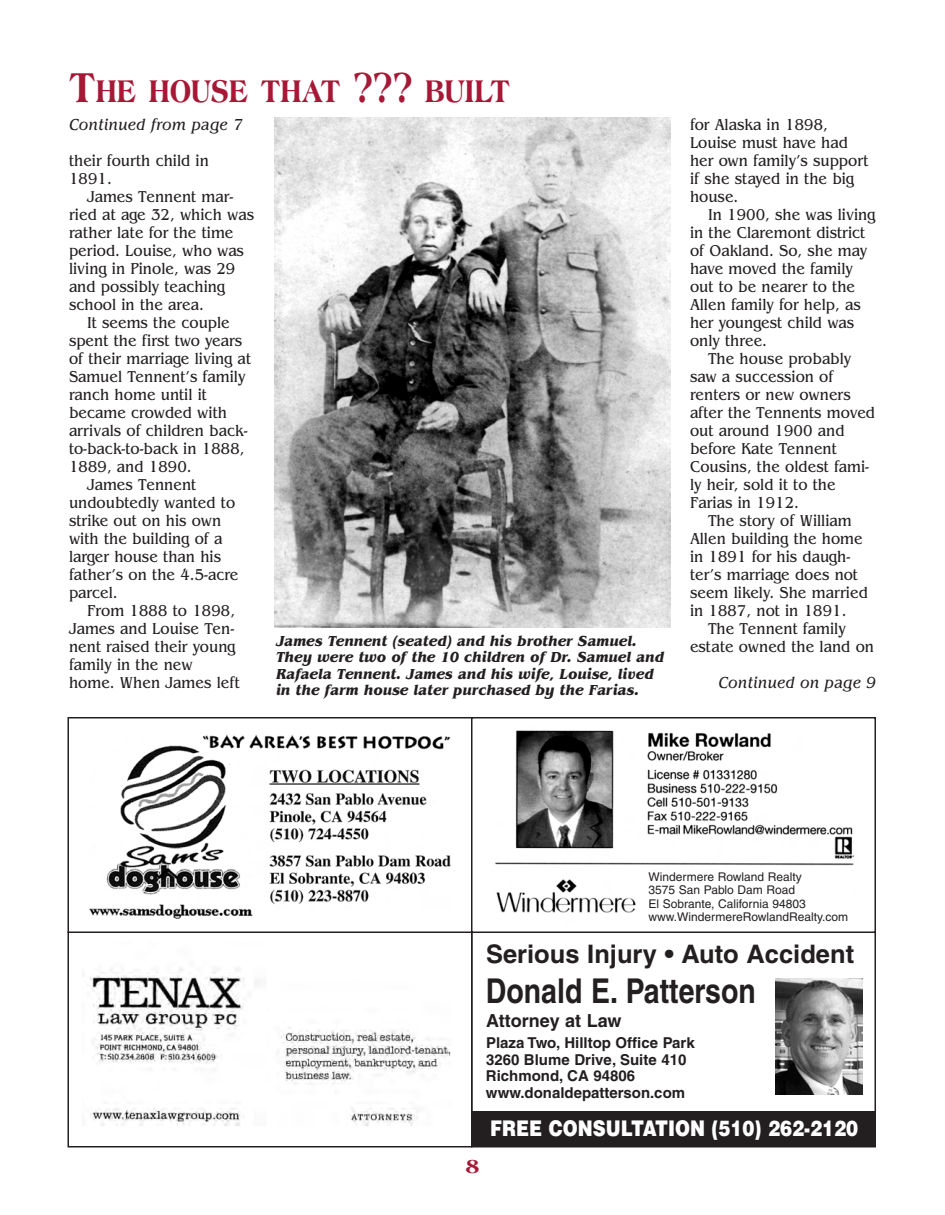
<style>
.page{position:relative;width:945px;height:1215px;background:#fff}
.page>*{position:absolute;margin:0;border:0;box-sizing:border-box;transform-origin:0 0}
.t1{font:700 34.2px "Helvetica";color:#231f20;scale:.83 1}
.t2{font:800 33.6px "Americana";color:#a61836;scale:.77 1}
.t3{font:700 25.5px "Helvetica";color:#231f20}
.t4{font:900 21.6px "Helvetica";color:#fff;scale:.83 1}
.t5{font:800 21px "Americana";color:#a61836}
.t6{font:700 18px "Helvetica";color:#231f20}
.t7{font:16.5px/18px "Benguiat";color:#231f20;scale:.9 1}
.t8{font:italic 16.5px "Benguiat";color:#231f20;scale:.9 1}
.t9{font:italic 700 15px/16.5px "Benguiat";color:#231f20;scale:.9 1}
.t10{font:700 15px/16.5px "Helvetica";color:#231f20}
.t11{font:12px/13.5px "Helvetica";color:#231f20}
.s1{font-size:44.85px}
</style>
<div class="page">
<img style="left:776px;top:978px;width:86px;height:117px">
<div style="left:471px;top:1112px;width:405px;height:36px;background:#231f20"></div>
<div style="left:68px;top:932px;width:404px;height:216px;border:2px solid #231f20"></div>
<img style="left:82px;top:968px;width:369px;height:158px">
<div style="left:68px;top:717px;width:404px;height:216px;border:2px solid #231f20"></div>
<div style="left:471px;top:717px;width:405px;height:216px;border:2px solid #231f20"></div>
<img style="left:89px;top:735px;width:362px;height:184px">
<img style="left:495px;top:730px;width:360px;height:183px">
<div style="left:647px;top:871px;width:205px;height:56px;background:#fff"></div>
<img style="left:274px;top:117px;width:396px;height:510px">
<h2 class="t2" style="left:69px;top:77px;width:575px"><span class="s1">T</span>HE HOUSE THAT <span class="s1">???</span> BUILT</h2>
<p class="t8" style="left:69px;top:119px;width:195px">Continued from page 7</p>
<p class="t7" style="left:69px;top:153px;width:157px">their fourth child in<br>1891.</p>
<p class="t7" style="left:69px;top:189px;width:207px;text-indent:18px">James Tennent mar&shy;ried at age 32, which was rather late for the time period. Louise, who was living in Pinole, was 29 and possibly teaching school in the area.</p>
<p class="t7" style="left:87px;top:315px;width:160px">It seems the couple</p>
<p class="t7" style="left:69px;top:333px;width:194px">spent the first two years</p>
<p class="t7" style="left:69px;top:351px;width:204px">of their marriage living at</p>
<p class="t7" style="left:69px;top:369px;width:198px">Samuel Tennent’s family</p>
<p class="t7" style="left:69px;top:387px;width:155px">ranch home until it</p>
<p class="t7" style="left:69px;top:405px;width:177px">became crowded with</p>
<p class="t7" style="left:69px;top:423px;width:200px">arrivals of children back-</p>
<p class="t7" style="left:69px;top:441px;width:197px">to-back-to-back in 1888,</p>
<p class="t7" style="left:69px;top:459px;width:138px">1889, and 1890.</p>
<p class="t7" style="left:87px;top:477px;width:123px">James Tennent</p>
<p class="t7" style="left:69px;top:495px;width:186px">undoubtedly wanted to</p>
<p class="t7" style="left:69px;top:513px;width:171px">strike out on his own</p>
<p class="t7" style="left:69px;top:531px;width:172px">with the building of a</p>
<p class="t7" style="left:69px;top:549px;width:171px">larger house than his</p>
<p class="t7" style="left:69px;top:567px;width:190px">father’s on the 4.5-acre</p>
<p class="t7" style="left:69px;top:585px;width:56px">parcel.</p>
<p class="t7" style="left:87px;top:603px;width:166px">From 1888 to 1898,</p>
<p class="t7" style="left:69px;top:621px;width:185px">James and Louise Ten-</p>
<p class="t7" style="left:69px;top:639px;width:187px">nent raised their young</p>
<p class="t7" style="left:69px;top:657px;width:139px">family in the new</p>
<p class="t7" style="left:69px;top:675px;width:191px">home. When James left</p>
<p class="t9" style="left:276px;top:634px;width:433px">James Tennent (seated) and his brother Samuel.<br>They were two of the 10 children of Dr. Samuel and Rafaela Tennent. James and his wife, Louise, lived in the farm house later purchased by the Farias.</p>
<p class="t7" style="left:690px;top:117px;width:200px">for Alaska in 1898,<br>Louise must have had her own family’s support if she stayed in the big house.</p>
<p class="t7" style="left:690px;top:207px;width:208px;text-indent:18px">In 1900, she was living in the Claremont district of Oakland. So, she may have moved the family out to be nearer to the<br>Allen family for help, as her youngest child was only three.</p>
<p class="t7" style="left:690px;top:351px;width:207px;text-indent:18px">The house probably saw a succession of renters or new owners after the Tennents moved out around 1900 and before Kate Tennent<br>Cousins, the oldest fami&shy;ly heir, sold it to the<br>Farias in 1912.</p>
<p class="t7" style="left:690px;top:513px;width:199px;text-indent:18px">The story of William<br>Allen building the home in 1891 for his daugh&shy;ter’s marriage does not seem likely. She married in 1887, not in 1891.</p>
<p class="t7" style="left:690px;top:621px;width:206px;text-indent:18px">The Tennent family estate owned the land on</p>
<p class="t8" style="left:718px;top:677px;width:177px">Continued on page 9</p>
<p class="t11" style="left:648px;top:871px;width:201px">Windermere Rowland Realty<br>3575 San Pablo Dam Road<br>El Sobrante, California 94803 www.WindermereRowlandRealty.com</p>
<h3 class="t3" style="left:486px;top:945px;width:370px">Serious Injury • Auto Accident</h3>
<h1 class="t1" style="left:486px;top:979px;width:327px">Donald E. Patterson</h1>
<p class="t6" style="left:486px;top:1014px;width:137px">Attorney at Law</p>
<p class="t10" style="left:486px;top:1036px;width:210px">Plaza Two, Hilltop Office Park<br>3260 Blume Drive, Suite 410<br>Richmond, CA 94806 www.donaldepatterson.com</p>
<h3 class="t4" style="left:490px;top:1116px;width:445px">FREE CONSULTATION (510) 262-2120</h3>
<p class="t5" style="left:465px;top:1158px;width:16px">8</p>
</div>
